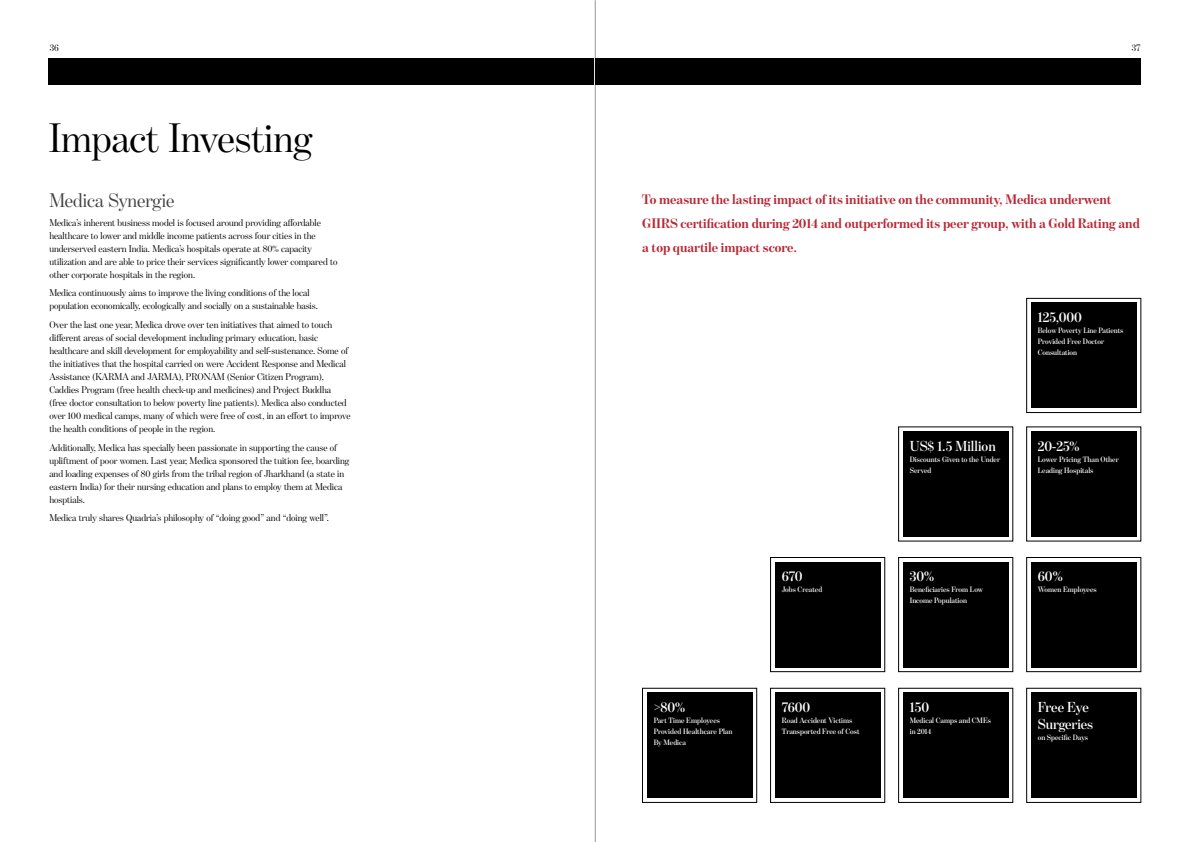
<style>
.page{position:relative;width:1191px;height:842px;background:#fff}
.page>*{position:absolute;margin:0;border:0;box-sizing:border-box;transform-origin:0 0}
.t1{font:41.8px "Benton Mod Disp";color:#000}
.t2{font:20px "Benton Mod Disp";color:#414042}
.t3{font:600 14.7px/17.3px "Benton Mod Disp";color:#fff}
.t4{font:700 14px/24px "Benton Mod Disp";color:#b62936}
.t5{font:10px/13px "Benton Mod Disp";color:#000}
.t6{font:600 7.9px/10.9px "Benton Mod Disp";color:#fff}
</style>
<div class="page">
<hr style="left:595px;top:0;width:1px;height:842px;background:#939598">
<div style="left:49px;top:58px;width:545px;height:27px;background:#000"></div>
<div style="left:595px;top:58px;width:545px;height:27px;background:#000"></div>
<div style="left:1031px;top:692px;width:105px;height:106px;background:#000"></div>
<div style="left:1026px;top:688px;width:115px;height:115px;border:1px solid #000"></div>
<div style="left:1031px;top:562px;width:105px;height:105px;background:#000"></div>
<div style="left:1026px;top:557px;width:115px;height:115px;border:1px solid #000"></div>
<div style="left:1031px;top:431px;width:105px;height:106px;background:#000"></div>
<div style="left:1031px;top:303px;width:105px;height:105px;background:#000"></div>
<div style="left:1026px;top:298px;width:115px;height:115px;border:1px solid #000"></div>
<div style="left:903px;top:692px;width:105px;height:106px;background:#000"></div>
<div style="left:898px;top:688px;width:115px;height:115px;border:1px solid #000"></div>
<div style="left:903px;top:562px;width:105px;height:105px;background:#000"></div>
<div style="left:898px;top:557px;width:115px;height:115px;border:1px solid #000"></div>
<div style="left:903px;top:431px;width:105px;height:106px;background:#000"></div>
<div style="left:775px;top:692px;width:105px;height:106px;background:#000"></div>
<div style="left:770px;top:688px;width:115px;height:115px;border:1px solid #000"></div>
<div style="left:775px;top:562px;width:105px;height:105px;background:#000"></div>
<div style="left:770px;top:557px;width:115px;height:115px;border:1px solid #000"></div>
<div style="left:647px;top:692px;width:105px;height:106px;background:#000"></div>
<div style="left:642px;top:688px;width:115px;height:115px;border:1px solid #000"></div>
<p class="t5" style="left:50px;top:41px;width:10px">36</p>
<p class="t5" style="left:1131px;top:41px;width:10px">37</p>
<h1 class="t1" style="left:49px;top:115px;width:265px">Impact Investing</h1>
<h2 class="t2" style="left:49px;top:189px;width:127px">Medica Synergie</h2>
<p class="t5" style="left:49px;top:216px;width:290px">Medica’s inherent business model is focused around providing affordable healthcare to lower and middle income patients across four cities in the underserved eastern India. Medica’s hospitals operate at 80% capacity utilization and are able to price their services significantly lower compared to other corporate hospitals in the region.</p>
<p class="t5" style="left:49px;top:286px;width:270px">Medica continuously aims to improve the living conditions of the local population economically, ecologically and socially on a sustainable basis.</p>
<p class="t5" style="left:49px;top:318px;width:303px">Over the last one year, Medica drove over ten initiatives that aimed to touch different areas of social development including primary education, basic healthcare and skill development for employability and self-sustenance. Some of the initiatives that the hospital carried on were Accident Response and Medical Assistance (KARMA and JARMA), PRONAM (Senior Citizen Program), Caddies Program (free health check-up and medicines) and Project Buddha (free doctor consultation to below poverty line patients). Medica also conducted over 100 medical camps, many of which were free of cost, in an effort to improve the health conditions of people in the region.</p>
<p class="t5" style="left:49px;top:441px;width:302px">Additionally, Medica has specially been passionate in supporting the cause of upliftment of poor women. Last year, Medica sponsored the tuition fee, boarding and loading expenses of 80 girls from the tribal region of Jharkhand (a state in eastern India) for their nursing education and plans to employ them at Medica hosptials.</p>
<p class="t5" style="left:49px;top:511px;width:281px">Medica truly shares Quadria’s philosophy of “doing good” and “doing well”.</p>
<h3 class="t4" style="left:642px;top:188px;width:499px">To measure the lasting impact of its initiative on the community, Medica underwent<br>GIIRS certification during 2014 and outperformed its peer group, with a Gold Rating and a top quartile impact score.</h3>
<h3 class="t3" style="left:653px;top:698px;width:33px">&gt;80%</h3>
<p class="t6" style="left:653px;top:715px;width:80px">Part Time Employees<br>Provided Healthcare Plan<br>By Medica</p>
<h3 class="t3" style="left:781px;top:568px;width:22px">670</h3>
<p class="t6" style="left:781px;top:584px;width:42px">Jobs Created</p>
<h3 class="t3" style="left:781px;top:698px;width:30px">7600</h3>
<p class="t6" style="left:781px;top:715px;width:79px">Road Accident Victims<br>Transported Free of Cost</p>
<h3 class="t3" style="left:909px;top:437px;width:87px">US$ 1.5 Million</h3>
<p class="t6" style="left:909px;top:453px;width:92px">Discounts Given to the Under<br>Served</p>
<h3 class="t3" style="left:1037px;top:309px;width:46px">125,000</h3>
<p class="t6" style="left:1037px;top:325px;width:87px">Below Poverty Line Patients<br>Provided Free Doctor<br>Consultation</p>
<h3 class="t3" style="left:1037px;top:437px;width:43px">20-25%</h3>
<p class="t6" style="left:1037px;top:453px;width:82px">Lower Pricing Than Other<br>Leading Hospitals</p>
<h3 class="t3" style="left:909px;top:568px;width:26px">30%</h3>
<p class="t6" style="left:909px;top:584px;width:75px">Beneficiaries From Low<br>Income Population</p>
<h3 class="t3" style="left:909px;top:698px;width:21px">150</h3>
<p class="t6" style="left:909px;top:715px;width:83px">Medical Camps and CMEs in 2014</p>
<h3 class="t3" style="left:1037px;top:568px;width:26px">60%</h3>
<p class="t6" style="left:1037px;top:584px;width:60px">Women Employees</p>
<h3 class="t3" style="left:1037px;top:698px;width:57px">Free Eye<br>Surgeries</h3>
<p class="t6" style="left:1037px;top:732px;width:52px">on Specific Days</p>
</div>
